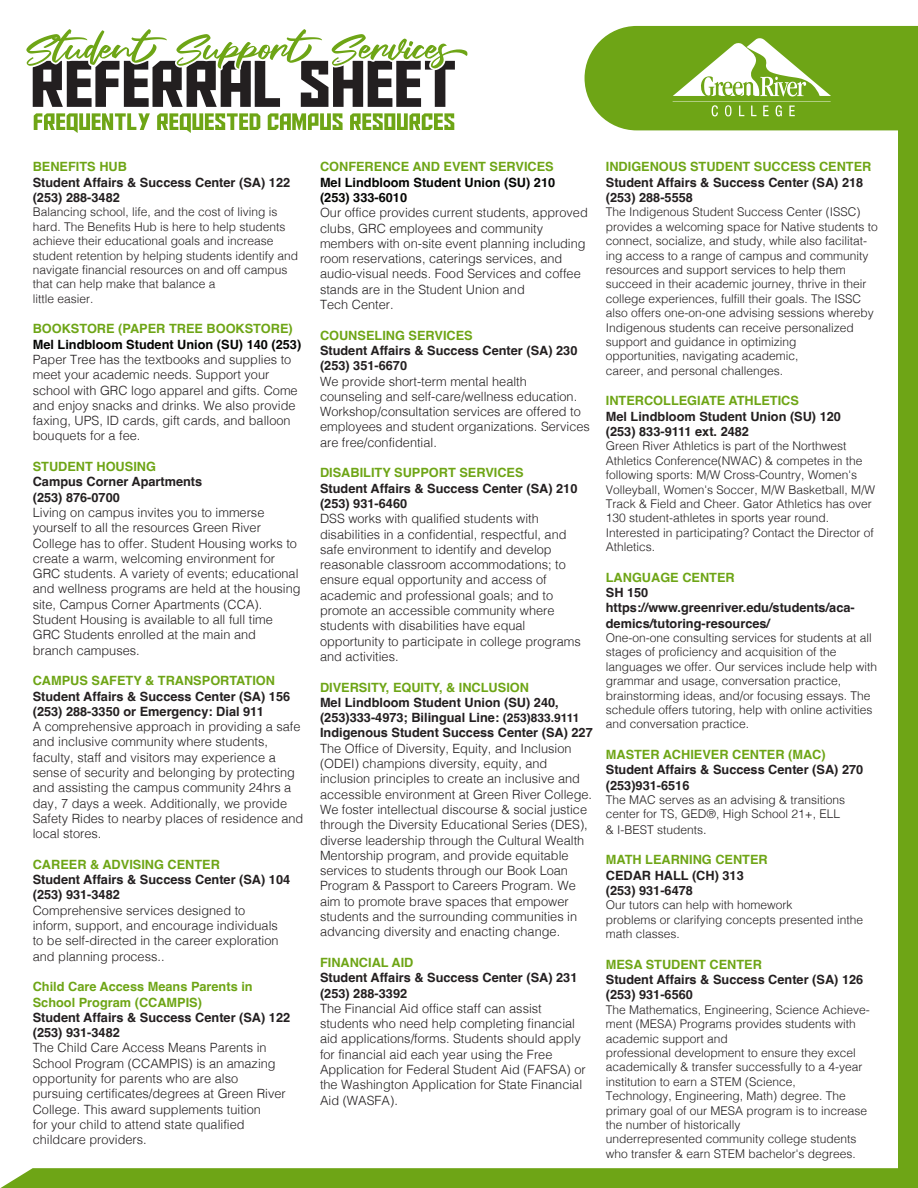
<style>
.page{position:relative;width:918px;height:1188px;background:#fff}
.page>*{position:absolute;margin:0;border:0;box-sizing:border-box;transform-origin:0 0}
.t1{font:300 12.75px/15.3px "Helvetica";color:#231f20}
.t2{font:700 12.75px/15.3px "Helvetica";color:#231f20}
.t3{font:700 12.75px/15.3px "Helvetica";color:#6ea516}
.t4{font:700 12.75px/15.3px "Helvetica";color:#040503}
.t5{font:300 12px/14.4px "Helvetica";color:#231f20}
.s1{font-weight:700;color:#040503}
.s2{font-size:12px}
.s3{font-size:12.75px}
</style>
<div class="page">
<svg style="left:34px;top:113px;width:116px;height:20px"></svg>
<svg style="left:157px;top:113px;width:103px;height:20px"></svg>
<svg style="left:268px;top:113px;width:75px;height:17px"></svg>
<svg style="left:350px;top:113px;width:104px;height:17px"></svg>
<svg style="left:26px;top:29px;width:442px;height:78px"></svg>
<svg style="left:585px;top:26px;width:333px;height:104px"></svg>
<div style="left:898px;top:41px;width:20px;height:1147px;background:#6ea516"></div>
<div style="left:1px;top:1168px;width:897px;height:20px;background:#6ea516"></div>
<p class="t3" style="left:33px;top:161px;width:96px">BENEFITS HUB</p>
<p class="t2" style="left:33px;top:176px;width:259px">Student Affairs &amp; Success Center (SA) 122 (253) 288-3482</p>
<p class="t5" style="left:33px;top:204px;width:267px">Balancing school, life, and the cost of living is hard. The Benefits Hub is here to help students achieve their educational goals and increase student retention by helping students identify and navigate financial resources on and off campus that can help make that balance a<br>little easier.</p>
<p class="t3" style="left:33px;top:323px;width:262px">BOOKSTORE (PAPER TREE BOOKSTORE)</p>
<p class="t1" style="left:33px;top:336px;width:270px"><span class="s1">Mel Lindbloom Student Union (SU) 140 (253)<br></span>Paper Tree has the textbooks and supplies to meet your academic needs. Support your school with GRC logo apparel and gifts. Come and enjoy snacks and drinks. We also provide faxing, UPS, ID cards, gift cards, and balloon bouquets for a fee.</p>
<p class="t3" style="left:33px;top:460px;width:125px">STUDENT HOUSING</p>
<p class="t2" style="left:33px;top:476px;width:171px">Campus Corner Apartments (253) 876-0700</p>
<p class="t1" style="left:33px;top:504px;width:269px">Living on campus invites you to immerse yourself to all the resources Green River College has to offer. Student Housing works to create a warm, welcoming environment for GRC students. A variety of events; educational and wellness programs are held at the housing site, Campus Corner Apartments (CCA).<br>Student Housing is available to all full time GRC Students enrolled at the main and<br>branch campuses.</p>
<p class="t3" style="left:33px;top:674px;width:244px">CAMPUS SAFETY &amp; TRANSPORTATION</p>
<p class="t2" style="left:33px;top:690px;width:259px">Student Affairs &amp; Success Center (SA) 156 (253) 288-3350 or Emergency: Dial 911</p>
<p class="t1" style="left:33px;top:718px;width:272px">A comprehensive approach in providing a safe and inclusive community where students, faculty, staff and visitors may experience a sense of security and belonging by protecting and assisting the campus community 24hrs a day, 7 days a week. Additionally, we provide Safety Rides to nearby places of residence and local stores.</p>
<p class="t3" style="left:33px;top:858px;width:189px">CAREER &amp; ADVISING CENTER</p>
<p class="t2" style="left:33px;top:873px;width:259px">Student Affairs &amp; Success Center (SA) 104 (253) 931-3482</p>
<p class="t1" style="left:33px;top:902px;width:247px">Comprehensive services designed to inform, support, and encourage individuals to be self-directed in the career exploration and planning process..</p>
<p class="t3" style="left:33px;top:980px;width:221px">Child Care Access Means Parents in<br>School Program (CCAMPIS)</p>
<p class="t2" style="left:33px;top:1011px;width:259px">Student Affairs &amp; Success Center (SA) 122 (253) 931-3482</p>
<p class="t1" style="left:33px;top:1039px;width:254px">The Child Care Access Means Parents in School Program (CCAMPIS) is an amazing opportunity for parents who are also pursuing certificates/degrees at Green River College. This award supplements tuition<br>for your child to attend state qualified childcare providers.</p>
<p class="t3" style="left:320px;top:161px;width:235px">CONFERENCE AND EVENT SERVICES</p>
<p class="t4" style="left:320px;top:176px;width:237px">Mel Lindbloom Student Union (SU) 210 (253) 333-6010</p>
<p class="t1" style="left:320px;top:204px;width:269px">Our office provides current students, approved clubs, GRC employees and community members with on-site event planning including room reservations, caterings services, and audio-visual needs. Food Services and coffee stands are in the Student Union and<br>Tech Center.</p>
<p class="t3" style="left:320px;top:329px;width:154px">COUNSELING SERVICES</p>
<p class="t2" style="left:320px;top:344px;width:259px">Student Affairs &amp; Success Center (SA) 230 (253) 351-6670</p>
<p class="t1" style="left:320px;top:372px;width:271px">We provide short-term mental health counseling and self-care/wellness education.<br>Workshop/consultation services are offered to employees and student organizations. Services are free/confidential.</p>
<p class="t3" style="left:320px;top:467px;width:205px">DISABILITY SUPPORT SERVICES</p>
<p class="t2" style="left:320px;top:482px;width:259px">Student Affairs &amp; Success Center (SA) 210 (253) 931-6460</p>
<p class="t1" style="left:320px;top:510px;width:262px">DSS works with qualified students with disabilities in a confidential, respectful, and safe environment to identify and develop reasonable classroom accommodations; to ensure equal opportunity and access of academic and professional goals; and to promote an accessible community where students with disabilities have equal opportunity to participate in college programs and activities.</p>
<p class="t3" style="left:320px;top:681px;width:211px">DIVERSITY, EQUITY, &amp; INCLUSION</p>
<p class="t2" style="left:320px;top:696px;width:274px">Mel Lindbloom Student Union (SU) 240, (253)333-4973; Bilingual Line: <span class="s2">(253)833.9111<br></span>Indigenous Student Success Center (SA) 227</p>
<p class="t1" style="left:320px;top:740px;width:274px">The Office of Diversity, Equity, and Inclusion (ODEI) champions diversity, equity, and inclusion principles to create an inclusive and accessible environment at Green River College.<br>We foster intellectual discourse &amp; social justice through the Diversity Educational Series (DES), diverse leadership through the Cultural Wealth Mentorship program, and provide equitable services to students through our Book Loan Program &amp; Passport to Careers Program. We aim to promote brave spaces that empower students and the surrounding communities in advancing diversity and enacting change.</p>
<p class="t3" style="left:320px;top:956px;width:95px">FINANCIAL AID</p>
<p class="t2" style="left:320px;top:972px;width:259px">Student Affairs &amp; Success Center (SA) 231 (253) 288-3392</p>
<p class="t1" style="left:320px;top:1000px;width:267px">The Financial Aid office staff can assist students who need help completing financial aid applications/forms. Students should apply for financial aid each year using the Free Application for Federal Student Aid (FAFSA) or the Washington Application for State Financial Aid (WASFA).</p>
<p class="t3" style="left:606px;top:161px;width:267px">INDIGENOUS STUDENT SUCCESS CENTER</p>
<p class="t2" style="left:606px;top:176px;width:259px">Student Affairs &amp; Success Center (SA) 218 (253) 288-5558</p>
<p class="t5" style="left:606px;top:204px;width:274px">The Indigenous Student Success Center (ISSC) provides a welcoming space for Native students to connect, socialize, and study, while also facilitat&shy;ing access to a range of campus and community resources and support services to help them succeed in their academic journey, thrive in their college experiences, fulfill their goals. The ISSC also offers one-on-one advising sessions whereby Indigenous students can receive personalized support and guidance in optimizing<br>opportunities, navigating academic,<br>career, and personal challenges.</p>
<p class="t3" style="left:606px;top:395px;width:195px">INTERCOLLEGIATE ATHLETICS</p>
<p class="t2" style="left:606px;top:410px;width:237px">Mel Lindbloom Student Union (SU) 120 (253) 833-9111 ext. 2482</p>
<p class="t5" style="left:606px;top:438px;width:271px">Green River Athletics is part of the Northwest Athletics Conference(NWAC) &amp; competes in the following sports: M/W Cross-Country, Women's Volleyball, Women's Soccer, M/W Basketball, M/W Track &amp; Field and Cheer. Gator Athletics has over 130 student-athletes in sports year round.<br>Interested in participating? Contact the Director of Athletics.</p>
<p class="t3" style="left:606px;top:571px;width:130px">LANGUAGE CENTER</p>
<p class="t2" style="left:606px;top:586px;width:250px">SH 150 https://www.greenriver.edu/students/aca&shy;demics/tutoring-resources/</p>
<p class="t5" style="left:606px;top:630px;width:273px">One-on-one consulting services for students at all stages of proficiency and acquisition of the languages we offer. Our services include help with grammar and usage, conversation practice, brainstorming ideas, and/or focusing essays. The schedule offers tutoring, help with online activities and conversation practice.</p>
<p class="t3" style="left:606px;top:748px;width:221px">MASTER ACHIEVER CENTER (MAC)</p>
<p class="t2" style="left:606px;top:764px;width:259px">Student Affairs &amp; Success Center (SA) 270 (253)931-6516</p>
<p class="t5" style="left:606px;top:791px;width:241px;line-height:14.9px">The MAC serves as an advising &amp; transitions center for TS, GED®, High School 21+, ELL &amp; I-BEST students<span class="s3">.</span></p>
<p class="t3" style="left:606px;top:854px;width:163px">MATH LEARNING CENTER</p>
<p class="t2" style="left:606px;top:869px;width:139px">CEDAR HALL (CH) 313</p>
<p class="t2" style="left:606px;top:884px;width:89px">(253) 931-6478</p>
<p class="t5" style="left:606px;top:897px;width:259px">Our tutors can help with homework<br>problems or clarifying concepts presented inthe math classes.</p>
<p class="t3" style="left:606px;top:958px;width:158px">MESA STUDENT CENTER</p>
<p class="t2" style="left:606px;top:973px;width:259px">Student Affairs &amp; Success Center (SA) 126 (253) 931-6560</p>
<p class="t5" style="left:606px;top:1001px;width:266px">The Mathematics, Engineering, Science Achieve&shy;ment (MESA) Programs provides students with academic support and<br>professional development to ensure they excel academically &amp; transfer successfully to a 4-year institution to earn a STEM (Science,</p>
<p class="t5" style="left:606px;top:1088px;width:263px">Technology, Engineering, Math) degree. The primary goal of our MESA program is to increase the number of historically<br>underrepresented community college students who transfer &amp; earn STEM bachelor's degrees.</p>
</div>
